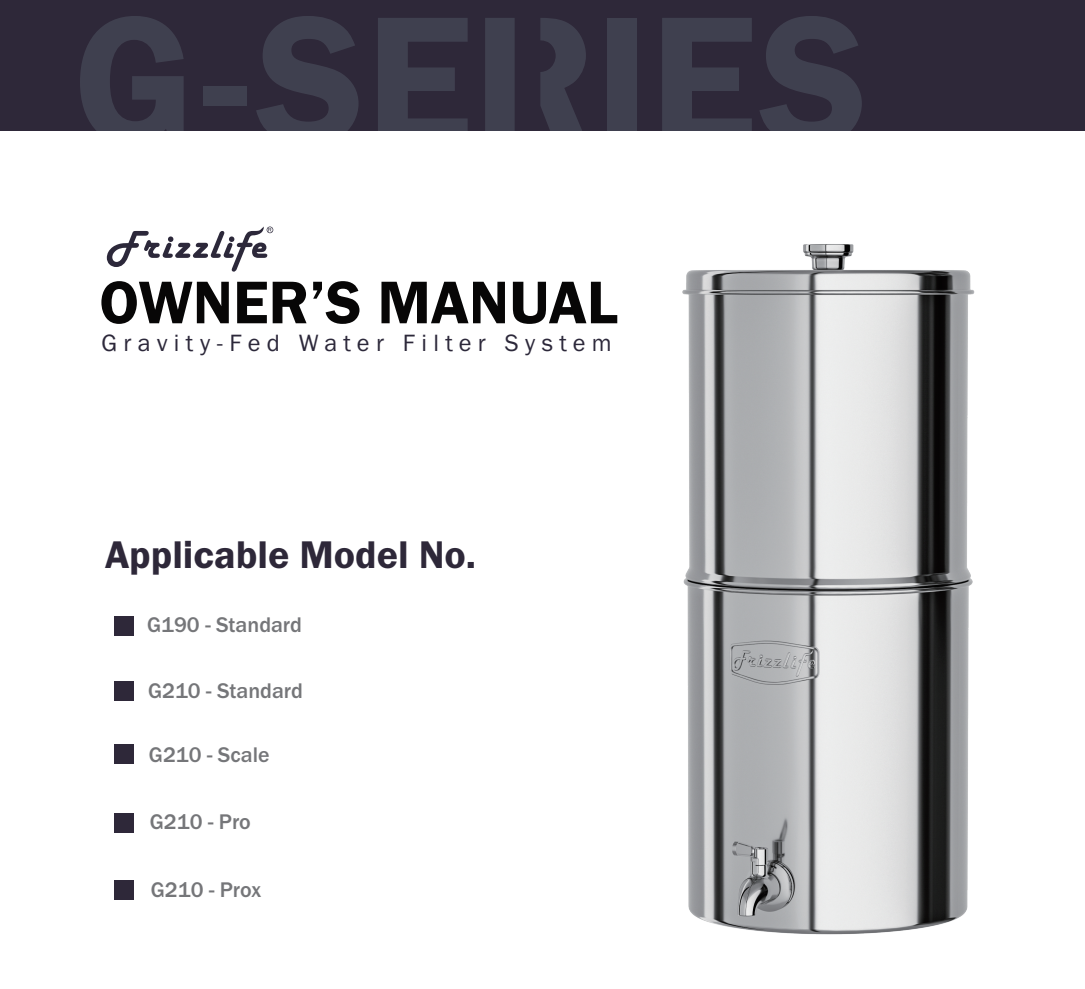
<style>
.page{position:relative;width:1085px;height:989px;background:#fff}
.page>*{position:absolute;margin:0;border:0;box-sizing:border-box;transform-origin:0 0}
.t1{font:62.32px "Franklin Gothic URW Dem";color:#070606}
.t2{font:39.82px "Franklin Gothic URW Dem";color:#2e2839}
.t3{font:24.53px "Franklin Gothic URW Boo";letter-spacing:.26em;color:#2c283a}
.t4{font:500 21.82px "Franklin Gothic URW";color:#757679}
</style>
<div class="page">
<svg style="left:107px;top:226px;width:166px;height:46px"></svg>
<img style="left:309px;top:130px;width:775px;height:805px">
<div style="left:0;top:0;width:1084px;height:130px;background:#2e2839"></div>
<svg style="left:80px;top:16px;width:104px;height:114px"></svg>
<div style="left:203px;top:86px;width:44px;height:19px;background:#3f404f"></div>
<svg style="left:256px;top:16px;width:102px;height:114px"></svg>
<svg style="left:378px;top:18px;width:89px;height:112px"></svg>
<div style="left:607px;top:18px;width:30px;height:112px;background:#3f404f"></div>
<svg style="left:662px;top:18px;width:89px;height:112px"></svg>
<svg style="left:760px;top:16px;width:101px;height:114px"></svg>
<svg style="left:540px;top:18px;width:46px;height:112px"></svg>
<div style="left:485px;top:18px;width:29px;height:112px;background:#3f404f"></div>
<div style="left:115px;top:616px;width:19px;height:19px;background:#2e2839"></div>
<div style="left:115px;top:681px;width:19px;height:20px;background:#2e2839"></div>
<div style="left:115px;top:744px;width:19px;height:20px;background:#2e2839"></div>
<div style="left:115px;top:813px;width:19px;height:20px;background:#2e2839"></div>
<div style="left:115px;top:880px;width:19px;height:20px;background:#2e2839"></div>
<h1 class="t1" style="left:99px;top:264px;width:520px">OWNER’S MANUAL</h1>
<p class="t3" style="left:101px;top:328px;width:512px">Gravity-Fed Water Filter System</p>
<h2 class="t2" style="left:105px;top:530px;width:372px">Applicable Model No.</h2>
<p class="t4" style="left:147px;top:611px;width:156px">G190 - Standard</p>
<p class="t4" style="left:148px;top:677px;width:156px">G210 - Standard</p>
<p class="t4" style="left:149px;top:740px;width:122px">G210 - Scale</p>
<p class="t4" style="left:150px;top:808px;width:102px">G210 - Pro</p>
<p class="t4" style="left:151px;top:876px;width:112px">G210 - Prox</p>
</div>
